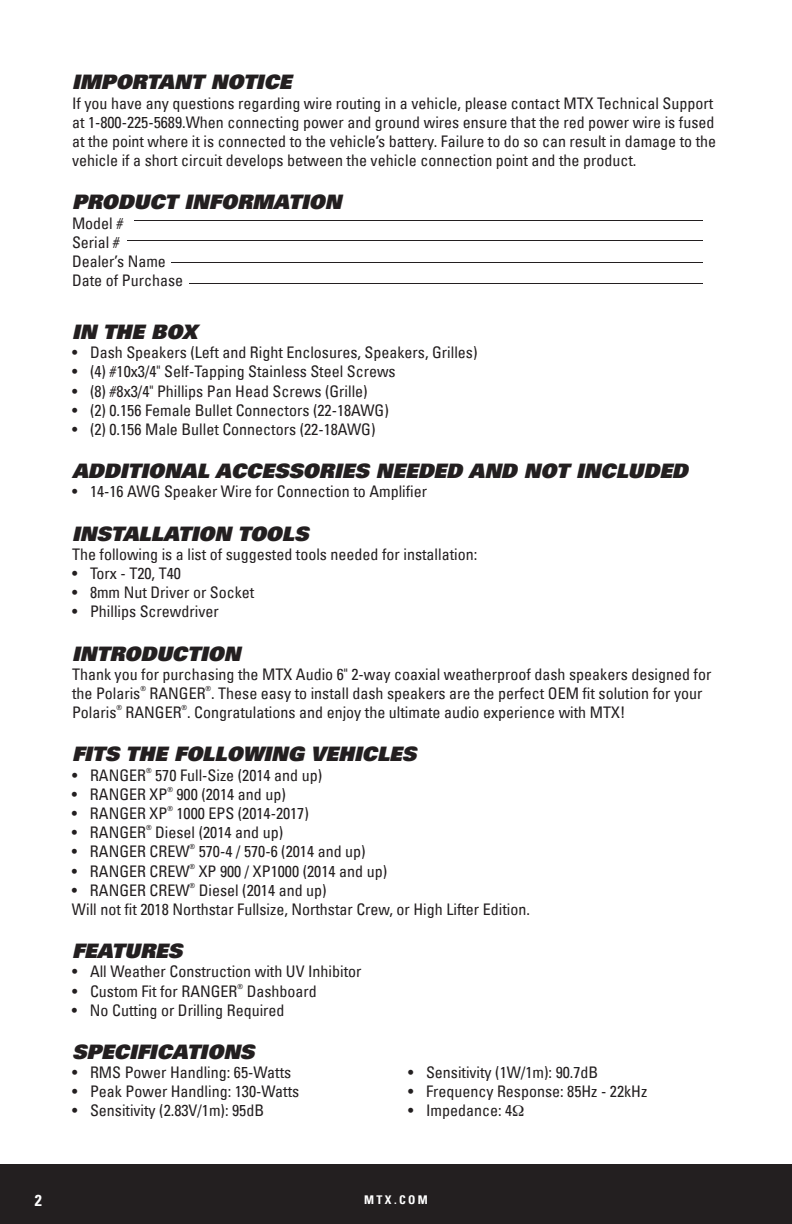
<style>
.page{position:relative;width:792px;height:1224px;background:#fff}
.page>*{position:absolute;margin:0;border:0;box-sizing:border-box;transform-origin:0 0}
.t1{font:italic 900 20px "Univers LT";color:#231f20}
.t2{font:condensed 16px/19.2px "Univers LT";color:#231f20}
.t3{font:700 condensed 16px "Univers LT";color:#fff}
.t4{font:700 condensed 12px "Univers LT";letter-spacing:.2em;color:#fff}
.t5{font:condensed 7px "Univers LT";color:#231f20}
</style>
<div class="page">
<div style="left:0;top:1165px;width:792px;height:59px;background:#231f20"></div>
<hr style="left:135px;top:221px;width:568px;height:1px;background:#231f20">
<hr style="left:128px;top:240px;width:575px;height:1px;background:#231f20">
<hr style="left:171px;top:262px;width:532px;height:1px;background:#231f20">
<hr style="left:189px;top:283px;width:514px;height:1px;background:#231f20">
<p class="t1" style="left:72px;top:69px;width:221px">IMPORTANT NOTICE</p>
<p class="t2" style="left:72px;top:93px;width:646px">If you have any questions regarding wire routing in a vehicle, please contact MTX Technical Support at 1-800-225-5689.When connecting power and ground wires ensure that the red power wire is fused at the point where it is connected to the vehicle’s battery. Failure to do so can result in damage to the vehicle if a short circuit develops between the vehicle connection point and the product.</p>
<p class="t1" style="left:72px;top:189px;width:271px">PRODUCT INFORMATION</p>
<p class="t2" style="left:72px;top:213px;width:113px">Model #<br>Serial #<br>Dealer’s Name<br>Date of Purchase</p>
<p class="t1" style="left:72px;top:319px;width:127px">IN THE BOX</p>
<p class="t2" style="left:72px;top:343px;width:407px">• Dash Speakers (Left and Right Enclosures, Speakers, Grilles)</p>
<p class="t2" style="left:72px;top:362px;width:325px">• (4) #10x3/4" Self-Tapping Stainless Steel Screws</p>
<p class="t2" style="left:72px;top:381px;width:297px">• (8) #8x3/4" Phillips Pan Head Screws (Grille)</p>
<p class="t2" style="left:72px;top:400px;width:318px">• (2) 0.156 Female Bullet Connectors (22-18AWG)</p>
<p class="t2" style="left:72px;top:420px;width:305px">• (2) 0.156 Male Bullet Connectors (22-18AWG)</p>
<p class="t1" style="left:72px;top:458px;width:617px">ADDITIONAL ACCESSORIES NEEDED AND NOT INCLUDED</p>
<p class="t2" style="left:72px;top:482px;width:357px">• 14-16 AWG Speaker Wire for Connection to Amplifier</p>
<p class="t1" style="left:72px;top:520px;width:238px">INSTALLATION TOOLS</p>
<p class="t2" style="left:72px;top:544px;width:407px">The following is a list of suggested tools needed for installation:</p>
<p class="t2" style="left:72px;top:564px;width:110px">• Torx - T20, T40</p>
<p class="t2" style="left:72px;top:583px;width:184px">• 8mm Nut Driver or Socket</p>
<p class="t2" style="left:72px;top:602px;width:148px">• Phillips Screwdriver</p>
<p class="t1" style="left:72px;top:640px;width:170px">INTRODUCTION</p>
<p class="t2" style="left:72px;top:664px;width:641px">Thank you for purchasing the MTX Audio 6" 2-way coaxial weatherproof dash speakers designed for the Polaris</p>
<p class="t5" style="left:140px;top:684px;width:7px">®</p>
<p class="t2" style="left:150px;top:684px;width:555px">RANGER . These easy to install dash speakers are the perfect OEM fit solution for your</p>
<p class="t5" style="left:206px;top:684px;width:7px">®</p>
<p class="t5" style="left:182px;top:703px;width:7px">®</p>
<p class="t1" style="left:72px;top:741px;width:346px">FITS THE FOLLOWING VEHICLES</p>
<p class="t2" style="left:72px;top:765px;width:76px">• RANGER</p>
<p class="t5" style="left:146px;top:766px;width:7px">®</p>
<p class="t2" style="left:155px;top:765px;width:169px">570 Full-Size (2014 and up)</p>
<p class="t2" style="left:72px;top:784px;width:97px">• RANGER XP</p>
<p class="t5" style="left:167px;top:785px;width:7px">®</p>
<p class="t2" style="left:177px;top:784px;width:111px">900 (2014 and up)</p>
<p class="t2" style="left:72px;top:804px;width:97px">• RANGER XP</p>
<p class="t5" style="left:167px;top:804px;width:7px">®</p>
<p class="t2" style="left:177px;top:804px;width:134px">1000 EPS (2014-2017)</p>
<p class="t2" style="left:72px;top:823px;width:76px">• RANGER</p>
<p class="t5" style="left:146px;top:823px;width:7px">®</p>
<p class="t2" style="left:155px;top:823px;width:129px">Diesel (2014 and up)</p>
<p class="t2" style="left:72px;top:842px;width:119px">• RANGER CREW</p>
<p class="t5" style="left:190px;top:843px;width:7px">®</p>
<p class="t2" style="left:199px;top:842px;width:169px">570-4 / 570-6 (2014 and up)</p>
<p class="t2" style="left:72px;top:861px;width:119px">• RANGER CREW</p>
<p class="t5" style="left:190px;top:862px;width:7px">®</p>
<p class="t2" style="left:199px;top:861px;width:190px">XP 900 / XP1000 (2014 and up)</p>
<p class="t2" style="left:72px;top:880px;width:119px">• RANGER CREW</p>
<p class="t5" style="left:190px;top:881px;width:7px">®</p>
<p class="t2" style="left:72px;top:703px;width:46px">Polaris</p>
<p class="t5" style="left:116px;top:703px;width:7px">®</p>
<p class="t2" style="left:126px;top:703px;width:501px">RANGER . Congratulations and enjoy the ultimate audio experience with MTX!</p>
<p class="t2" style="left:72px;top:880px;width:459px;text-indent:127px">Diesel (2014 and up)<br>Will not fit 2018 Northstar Fullsize, Northstar Crew, or High Lifter Edition.</p>
<p class="t1" style="left:72px;top:938px;width:112px">FEATURES</p>
<p class="t2" style="left:72px;top:962px;width:291px">• All Weather Construction with UV Inhibitor</p>
<p class="t2" style="left:72px;top:981px;width:167px">• Custom Fit for RANGER</p>
<p class="t5" style="left:238px;top:982px;width:7px">®</p>
<p class="t2" style="left:247px;top:981px;width:72px">Dashboard</p>
<p class="t2" style="left:72px;top:1000px;width:214px">• No Cutting or Drilling Required</p>
<p class="t1" style="left:72px;top:1039px;width:184px">SPECIFICATIONS</p>
<p class="t2" style="left:72px;top:1063px;width:221px">• RMS Power Handling: 65-Watts</p>
<p class="t2" style="left:72px;top:1082px;width:229px">• Peak Power Handling: 130-Watts</p>
<p class="t2" style="left:72px;top:1101px;width:194px">• Sensitivity (2.83V/1m): 95dB</p>
<p class="t2" style="left:408px;top:1063px;width:192px">• Sensitivity (1W/1m): 90.7dB</p>
<p class="t2" style="left:408px;top:1082px;width:241px">• Frequency Response: 85Hz - 22kHz</p>
<p class="t2" style="left:408px;top:1101px;width:106px">• Impedance: 4</p>
<p class="t3" style="left:35px;top:1190px;width:9px">2</p>
<p class="t4" style="left:364px;top:1193px;width:65px">MTX.COM</p>
</div>
